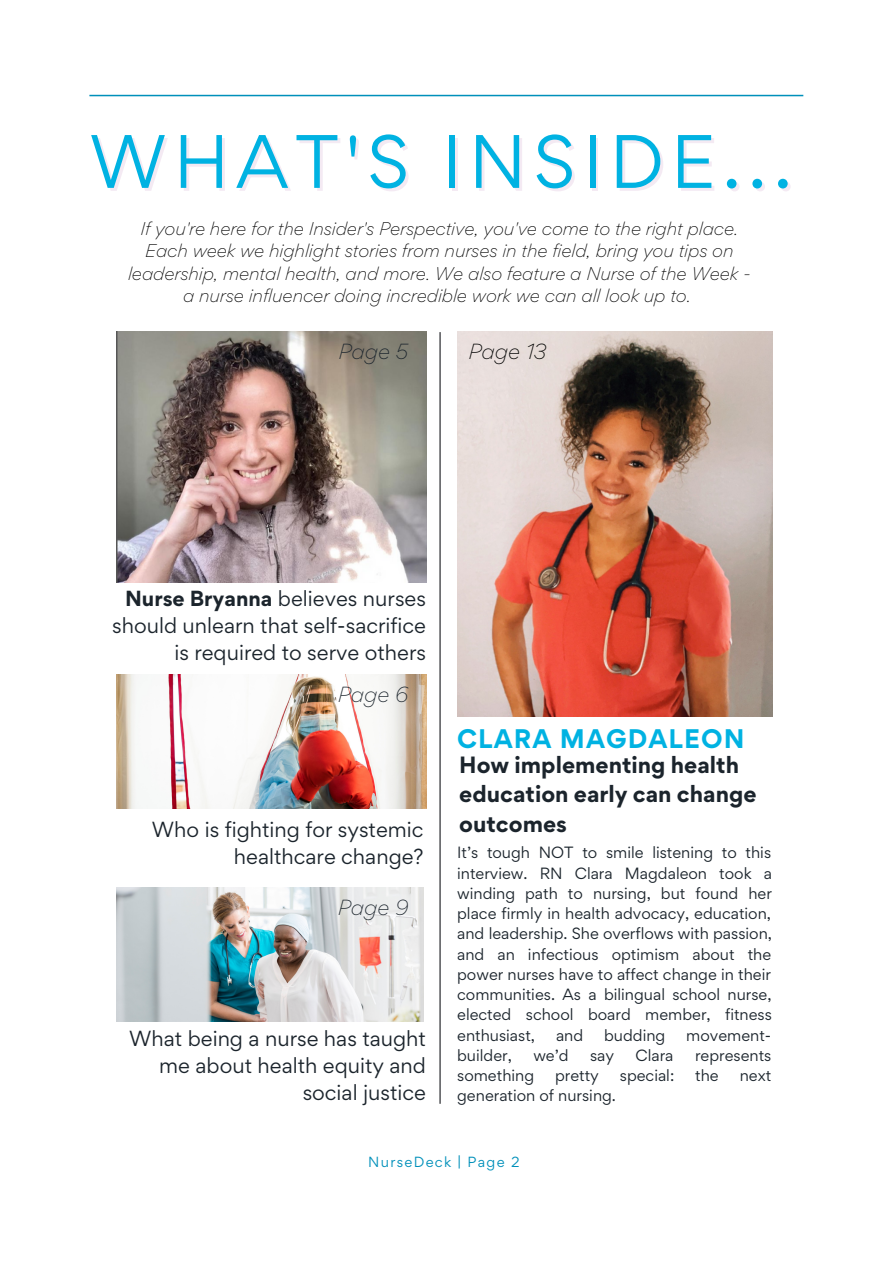
<style>
.page{position:relative;width:893px;height:1264px;background:#fff}
.page>*{position:absolute;margin:0;border:0;box-sizing:border-box;transform-origin:0 0}
.t1{font:67.5px "Gordita";letter-spacing:.1em;color:#00b2e2}
.t2{font:700 24px "Gordita";letter-spacing:.045em;color:#00b2e2}
.t3{font:700 21px/29.2px "Gordita";color:#1b242c}
.t4{font:19.5px/27px "Gordita";color:#1b242c;text-align:right}
.t5{font:italic 300 19.5px "Gordita";color:#1b242c}
.t6{font:italic 300 19.5px "Gordita";color:#000}
.t7{font:italic 300 16.5px/22.5px "Gordita";color:#000;text-align:center}
.t8{font:14.55px/20.2px "Gordita";color:#1b242c;text-align:justify}
.t9{font:13.05px "Gordita";letter-spacing:.1em;color:#0090ba}
.s1{font-weight:700}
</style>
<div class="page">
<svg style="left:89px;top:95px;width:714px;height:1px"></svg>
<svg style="left:439px;top:332px;width:2px;height:771px;background:#7d7e80"></svg>
<img style="left:457px;top:331px;width:315px;height:385px">
<img style="left:117px;top:674px;width:309px;height:134px">
<img style="left:117px;top:331px;width:309px;height:251px">
<img style="left:117px;top:887px;width:307px;height:134px">
<h1 class="t1" style="left:89px;top:116px;width:704px">WHAT'S INSIDE...</h1>
<p class="t7" style="left:128px;top:217px;width:624px">If you're here for the Insider's Perspective, you've come to the right place.<br>Each week we highlight stories from nurses in the field, bring you tips on leadership, mental health, and more. We also feature a Nurse of the Week - a nurse influencer doing incredible work we can all look up to.</p>
<h3 class="t5" style="left:338px;top:338px;width:71px">Page 5</h3>
<h3 class="t6" style="left:468px;top:338px;width:79px">Page 13</h3>
<h3 class="t4" style="left:112px;top:584px;width:315px"><span class="s1">Nurse Bryanna</span> believes nurses should unlearn that self-sacrifice is required to serve others</h3>
<h3 class="t5" style="left:338px;top:681px;width:72px">Page 6</h3>
<h3 class="t4" style="left:152px;top:816px;width:273px">Who is fighting for systemic healthcare change?</h3>
<h3 class="t5" style="left:338px;top:893px;width:72px">Page 9</h3>
<h3 class="t4" style="left:129px;top:1024px;width:298px">What being a nurse has taught me about health equity and social justice</h3>
<h2 class="t2" style="left:457px;top:722px;width:289px">CLARA MAGDALEON</h2>
<h3 class="t3" style="left:459px;top:750px;width:299px">How implementing health education early can change outcomes</h3>
<p class="t8" style="left:457px;top:842px;width:316px">It’s tough NOT to smile listening to this interview. RN Clara Magdaleon took a winding path to nursing, but found her place firmly in health advocacy, education, and leadership. She overflows with passion, and an infectious optimism about the power nurses have to affect change in their communities. As a bilingual school nurse, elected school board member, fitness enthusiast,</p>
<p class="t8" style="left:556px;top:1024px;width:29px">and</p>
<p class="t8" style="left:604px;top:1024px;width:63px">budding</p>
<p class="t8" style="left:686px;top:1024px;width:86px">movement-</p>
<p class="t8" style="left:457px;top:1044px;width:56px">builder,</p>
<p class="t8" style="left:533px;top:1044px;width:37px">we’d</p>
<p class="t8" style="left:590px;top:1044px;width:26px">say</p>
<p class="t8" style="left:635px;top:1044px;width:39px">Clara</p>
<p class="t8" style="left:695px;top:1044px;width:78px">represents</p>
<p class="t8" style="left:457px;top:1065px;width:78px">something</p>
<p class="t8" style="left:555px;top:1065px;width:45px">pretty</p>
<p class="t8" style="left:619px;top:1065px;width:56px">special:</p>
<p class="t8" style="left:695px;top:1065px;width:25px">the</p>
<p class="t8" style="left:739px;top:1065px;width:33px">next</p>
<p class="t8" style="left:457px;top:1085px;width:160px">generation of nursing.</p>
<p class="t9" style="left:368px;top:1152px;width:153px">NurseDeck | Page 2</p>
</div>
